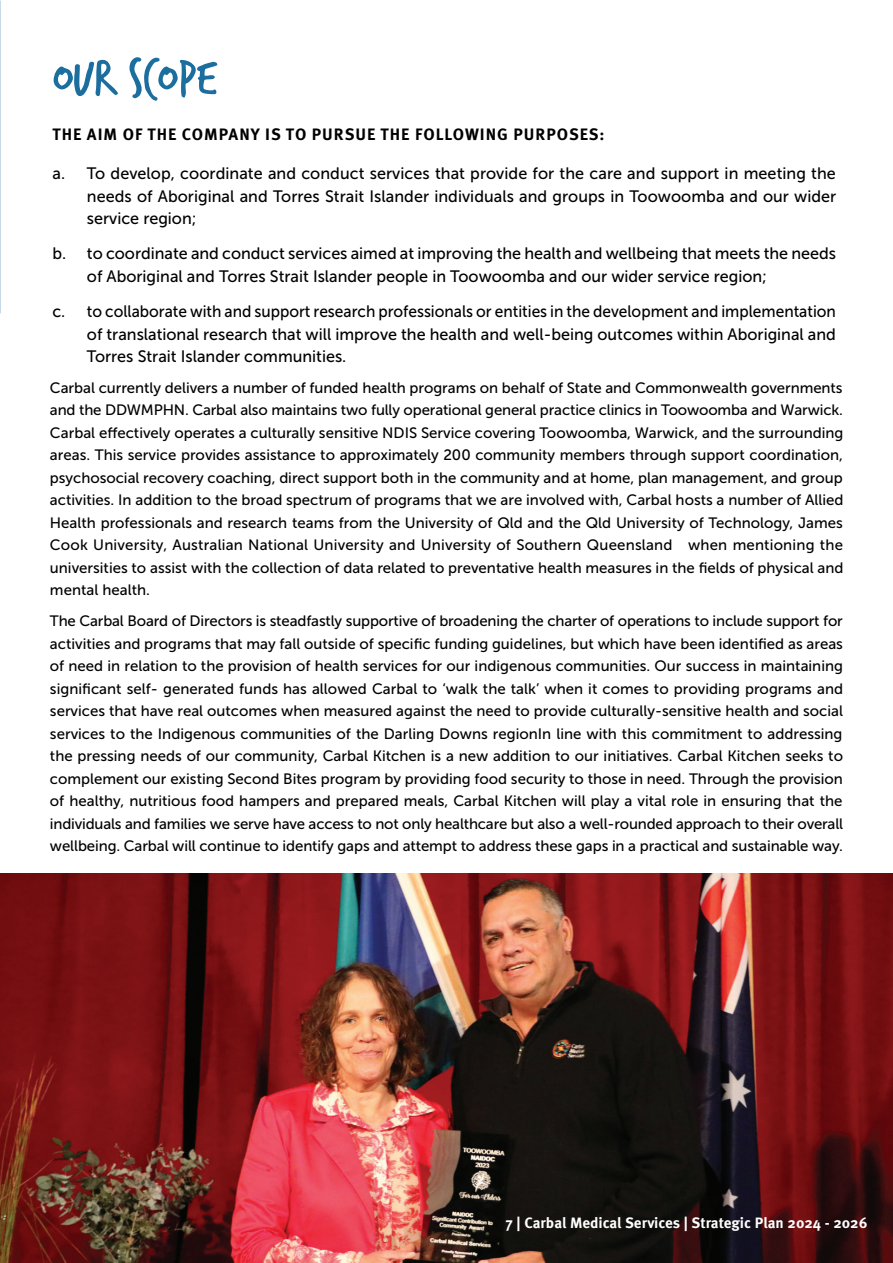
<style>
.page{position:relative;width:893px;height:1263px;background:#fff}
.page>*{position:absolute;margin:0;border:0;box-sizing:border-box;transform-origin:0 0}
.t1{font:54px "Trash Hand";color:#1b6e9e}
.t2{font:16.5px/22.5px "Museo Sans 500";color:#000;text-align:justify}
.t3{font:700 16.5px "Meta Pro";letter-spacing:.06em;color:#000}
.t4{font:15px/22.5px "Museo Sans 500";letter-spacing:-.005em;color:#000;text-align:justify}
.t5{font:700 15px "Meta Pro";color:#fff}
</style>
<div class="page">
<img style="left:0;top:874px;width:893px;height:389px">
<h1 class="t1" style="left:52px;top:51px;width:166px">OUR SCOPE</h1>
<p class="t3" style="left:53px;top:123px;width:553px">THE AIM OF THE COMPANY IS TO PURSUE THE FOLLOWING PURPOSES:</p>
<p class="t2" style="left:87px;top:162px;width:751px;text-indent:-34px">a. To develop, coordinate and conduct services that provide for the care and support in meeting the needs of Aboriginal and Torres Strait Islander individuals and groups in Toowoomba and our wider service region;</p>
<p class="t2" style="left:87px;top:243px;width:750px;text-indent:-35px">b. to coordinate and conduct services aimed at improving the health and wellbeing that meets the needs of Aboriginal and Torres Strait Islander people in Toowoomba and our wider service region;</p>
<p class="t2" style="left:87px;top:300px;width:750px;text-indent:-35px">c. to collaborate with and support research professionals or entities in the development and implementation of translational research that will improve the health and well-being outcomes within Aboriginal and Torres Strait Islander communities.</p>
<p class="t4" style="left:50px;top:376px;width:795px">Carbal currently delivers a number of funded health programs on behalf of State and Commonwealth governments and the DDWMPHN. Carbal also maintains two fully operational general practice clinics in Toowoomba and Warwick.<br>Carbal effectively operates a culturally sensitive NDIS Service covering Toowoomba, Warwick, and the surrounding areas. This service provides assistance to approximately 200 community members through support coordination, psychosocial recovery coaching, direct support both in the community and at home, plan management, and group activities. In addition to the broad spectrum of programs that we are involved with, Carbal hosts a number of Allied Health professionals and research teams from the University of Qld and the Qld University of Technology, James Cook University, Australian National University and University of Southern Queensland when mentioning the universities to assist with the collection of data related to preventative health measures in the fields of physical and mental health.</p>
<p class="t4" style="left:50px;top:610px;width:795px">The Carbal Board of Directors is steadfastly supportive of broadening the charter of operations to include support for activities and programs that may fall outside of specific funding guidelines, but which have been identified as areas of need in relation to the provision of health services for our indigenous communities. Our success in maintaining significant self- generated funds has allowed Carbal to ‘walk the talk’ when it comes to providing programs and services that have real outcomes when measured against the need to provide culturally-sensitive health and social services to the Indigenous communities of the Darling Downs regionIn line with this commitment to addressing the pressing needs of our community, Carbal Kitchen is a new addition to our initiatives. Carbal Kitchen seeks to complement our existing Second Bites program by providing food security to those in need. Through the provision of healthy, nutritious food hampers and prepared meals, Carbal Kitchen will play a vital role in ensuring that the individuals and families we serve have access to not only healthcare but also a well-rounded approach to their overall wellbeing. Carbal will continue to identify gaps and attempt to address these gaps in a practical and sustainable way.</p>
<p class="t5" style="left:505px;top:1213px;width:363px">7 | Carbal Medical Services | Strategic Plan 2024 - 2026</p>
</div>
